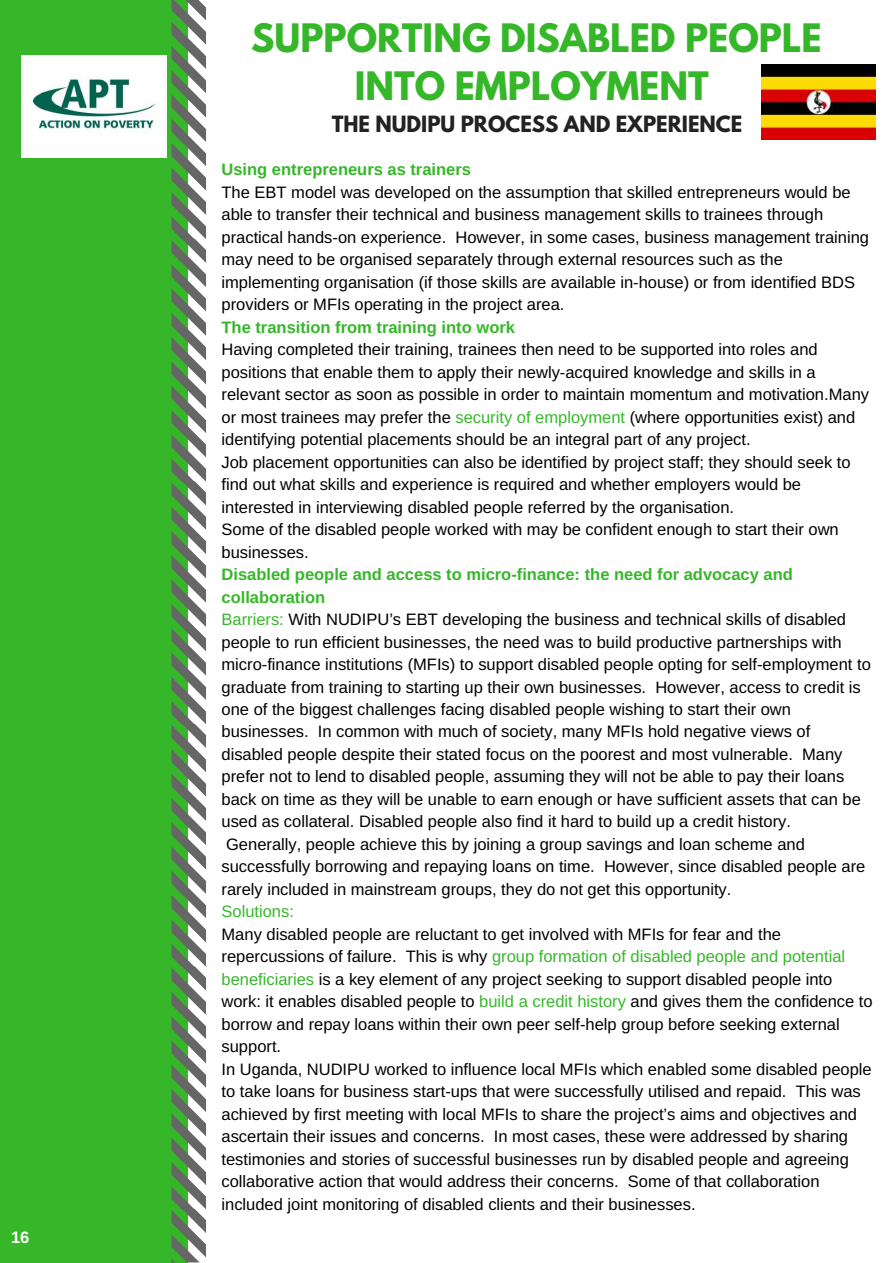
<style>
.page{position:relative;width:893px;height:1263px;background:#fff}
.page>*{position:absolute;margin:0;border:0;box-sizing:border-box;transform-origin:0 0}
.t1{font:700 34.65px/48.3px "League Spartan";color:#35b729;text-align:center}
.t2{font:700 19.8px "League Spartan";color:#222}
.t3{font:16.5px/22.5px "Arimo";color:#000}
.t4{font:700 16.5px "Arimo";color:#35b729}
.t5{font:16.5px "Arimo";color:#35b729}
.t6{font:700 16.5px "Arimo";color:#fff}
.s1{color:#35b729}
.s2{font-weight:700;color:#35b729}
</style>
<div class="page">
<div style="left:0;top:0;width:188px;height:1262px;background:#35b729"></div>
<img style="left:761px;top:64px;width:114px;height:75px">
<img style="left:21px;top:55px;width:145px;height:102px">
<svg style="left:171px;top:0;width:35px;height:1262px"></svg>
<p class="t6" style="left:11px;top:1228px;width:20px">16</p>
<h1 class="t1" style="left:251px;top:18px;width:572px">SUPPORTING DISABLED PEOPLE<br>INTO EMPLOYMENT</h1>
<p class="t2" style="left:332px;top:114px;width:412px">THE NUDIPU PROCESS AND EXPERIENCE</p>
<p class="t4" style="left:221px;top:160px;width:251px">Using entrepreneurs as trainers</p>
<p class="t3" style="left:221px;top:181px;width:649px">The EBT model was developed on the assumption that skilled entrepreneurs would be able to transfer their technical and business management skills to trainees through practical hands-on experience. However, in some cases, business management training may need to be organised separately through external resources such as the implementing organisation (if those skills are available in-house) or from identified BDS providers or MFIs operating in the project area.</p>
<p class="t4" style="left:221px;top:318px;width:295px">The transition from training into work</p>
<p class="t3" style="left:221px;top:338px;width:649px">Having completed their training, trainees then need to be supported into roles and positions that enable them to apply their newly-acquired knowledge and skills in a relevant sector as soon as possible in order to maintain momentum and motivation.Many or most trainees may prefer the <span class="s1">security of employment</span> (where opportunities exist) and identifying potential placements should be an integral part of any project.<br>Job placement opportunities can also be identified by project staff; they should seek to find out what skills and experience is required and whether employers would be interested in interviewing disabled people referred by the organisation.<br>Some of the disabled people worked with may be confident enough to start their own businesses.</p>
<p class="t3" style="left:221px;top:563px;width:650px"><span class="s2">Disabled people and access to micro-finance: the need for advocacy and collaboration<br></span><span class="s1">Barriers:</span> With NUDIPU’s EBT developing the business and technical skills of disabled people to run efficient businesses, the need was to build productive partnerships with micro-finance institutions (MFIs) to support disabled people opting for self-employment to graduate from training to starting up their own businesses. However, access to credit is one of the biggest challenges facing disabled people wishing to start their own businesses. In common with much of society, many MFIs hold negative views of disabled people despite their stated focus on the poorest and most vulnerable. Many prefer not to lend to disabled people, assuming they will not be able to pay their loans back on time as they will be unable to earn enough or have sufficient assets that can be used as collateral. Disabled people also find it hard to build up a credit history.<br>Generally, people achieve this by joining a group savings and loan scheme and successfully borrowing and repaying loans on time. However, since disabled people are rarely included in mainstream groups, they do not get this opportunity.</p>
<p class="t5" style="left:221px;top:902px;width:74px">Solutions:</p>
<p class="t3" style="left:221px;top:923px;width:652px">Many disabled people are reluctant to get involved with MFIs for fear and the repercussions of failure. This is why <span class="s1">group formation of disabled people and potential beneficiaries</span> is a key element of any project seeking to support disabled people into work: it enables disabled people to <span class="s1">build a credit history</span> and gives them the confidence to borrow and repay loans within their own peer self-help group before seeking external support.<br>In Uganda, NUDIPU worked to influence local MFIs which enabled some disabled people to take loans for business start-ups that were successfully utilised and repaid. This was achieved by first meeting with local MFIs to share the project’s aims and objectives and ascertain their issues and concerns. In most cases, these were addressed by sharing testimonies and stories of successful businesses run by disabled people and agreeing collaborative action that would address their concerns. Some of that collaboration included joint monitoring of disabled clients and their businesses.</p>
</div>
